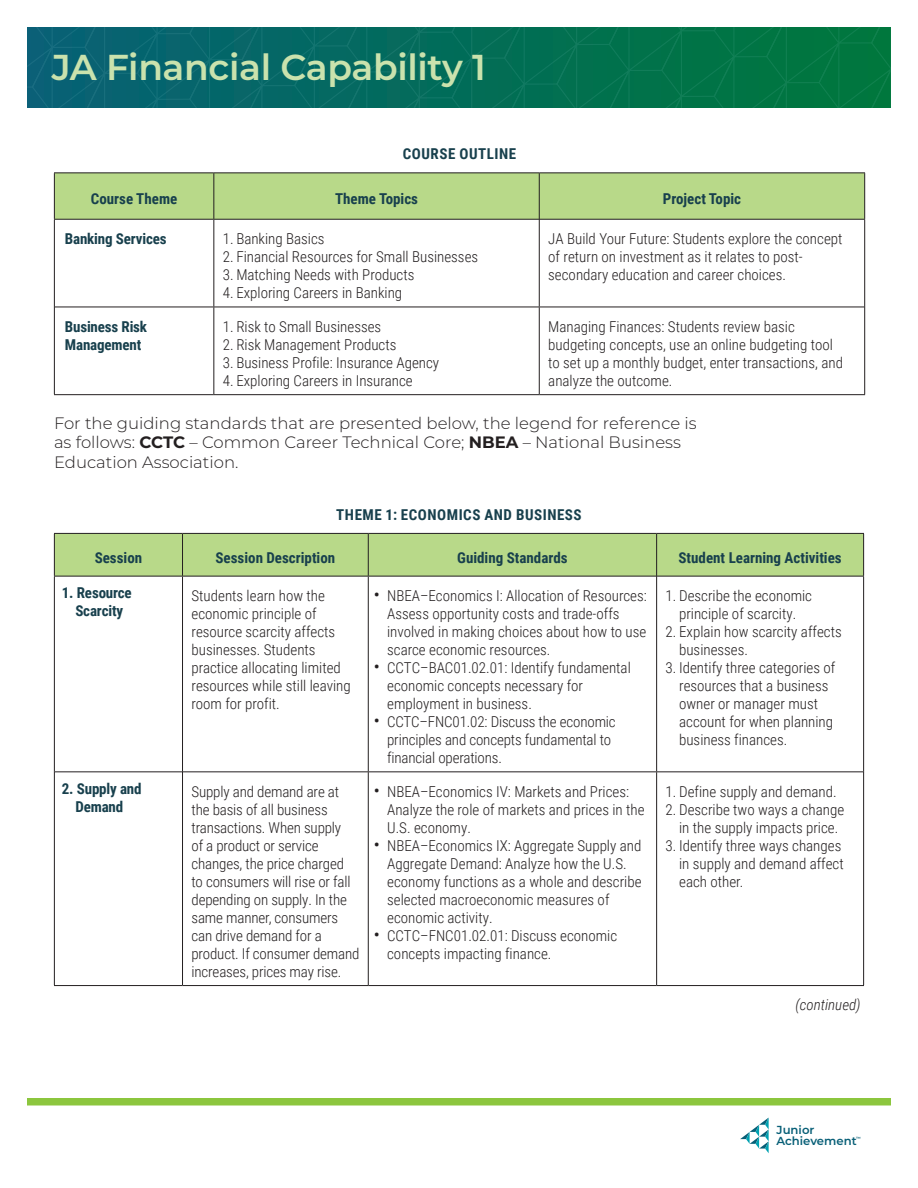
<style>
.page{position:relative;width:918px;height:1188px;background:#fff}
.page>*{position:absolute;margin:0;border:0;box-sizing:border-box;transform-origin:0 0}
.H2_smaller{font:600 36px "Montserrat";letter-spacing:-.01em;color:#cae2ad}
.Body{font:300 16.5px/19.5px "Montserrat";color:#231f20}
.table_body{font:300 15px/18px "Roboto Condensed";color:#231f20}
.table_col_head{font:700 15px "Roboto Condensed";color:#18404d}
.table_title{font:700 15px "Roboto Condensed";letter-spacing:.035em;color:#18404d}
.table_col_head_fl_No{font:700 15px/18px "Roboto Condensed";letter-spacing:-.01em;color:#18404d}
.table_col_head_fl_le{font:700 15px/18px "Roboto Condensed";letter-spacing:-.01em;color:#18404d;text-align:center}
.table_continued{font:italic 300 15px "Roboto Condensed";color:#231f20}
.t1{font:600 11.7px/11.7px "Montserrat";color:#085f77}
.t2{font:600 4.5px "Montserrat";color:#085f77}
.s1{font-weight:700}
.s2{font-weight:400;font-size:18px}
</style>
<div class="page">
<svg style="left:740px;top:1118px;width:29px;height:35px"></svg>
<div style="left:27px;top:1098px;width:864px;height:8px;background:#8cc63e"></div>
<svg style="left:27px;top:27px;width:864px;height:81px"></svg>
<div style="left:55px;top:173px;width:809px;height:46px;background:#b8d989"></div>
<hr style="left:213px;top:220px;width:1px;height:87px;background:#231f20">
<hr style="left:539px;top:220px;width:1px;height:87px;background:#231f20">
<hr style="left:213px;top:307px;width:1px;height:87px;background:#231f20">
<hr style="left:539px;top:307px;width:1px;height:87px;background:#231f20">
<hr style="left:55px;top:307px;width:159px;height:1px;background:#231f20">
<hr style="left:214px;top:307px;width:325px;height:1px;background:#231f20">
<hr style="left:539px;top:307px;width:325px;height:1px;background:#231f20">
<hr style="left:54px;top:220px;width:1px;height:87px;background:#231f20">
<hr style="left:864px;top:220px;width:1px;height:87px;background:#231f20">
<hr style="left:54px;top:307px;width:1px;height:87px;background:#231f20">
<hr style="left:864px;top:307px;width:1px;height:87px;background:#231f20">
<hr style="left:54px;top:394px;width:160px;height:1px;background:#231f20">
<hr style="left:214px;top:394px;width:325px;height:1px;background:#231f20">
<hr style="left:539px;top:394px;width:326px;height:1px;background:#231f20">
<hr style="left:54px;top:172px;width:160px;height:1px;background:#231f20">
<hr style="left:54px;top:173px;width:1px;height:46px;background:#231f20">
<hr style="left:214px;top:172px;width:325px;height:1px;background:#231f20">
<hr style="left:213px;top:173px;width:1px;height:46px;background:#231f20">
<hr style="left:539px;top:172px;width:326px;height:1px;background:#231f20">
<hr style="left:539px;top:173px;width:1px;height:46px;background:#231f20">
<hr style="left:54px;top:219px;width:160px;height:1px;background:#231f20">
<hr style="left:214px;top:219px;width:326px;height:1px;background:#231f20">
<hr style="left:864px;top:173px;width:1px;height:46px;background:#231f20">
<hr style="left:539px;top:219px;width:326px;height:1px;background:#231f20">
<div style="left:55px;top:534px;width:808px;height:42px;background:#b8d989"></div>
<hr style="left:368px;top:577px;width:1px;height:194px;background:#231f20">
<hr style="left:656px;top:577px;width:1px;height:194px;background:#231f20">
<hr style="left:368px;top:772px;width:1px;height:213px;background:#231f20">
<hr style="left:656px;top:772px;width:1px;height:213px;background:#231f20">
<hr style="left:55px;top:771px;width:127px;height:1px;background:#231f20">
<hr style="left:183px;top:771px;width:185px;height:1px;background:#231f20">
<hr style="left:368px;top:771px;width:289px;height:1px;background:#231f20">
<hr style="left:657px;top:771px;width:206px;height:1px;background:#231f20">
<hr style="left:182px;top:577px;width:1px;height:195px;background:#231f20">
<hr style="left:182px;top:772px;width:1px;height:213px;background:#231f20">
<hr style="left:54px;top:577px;width:1px;height:195px;background:#231f20">
<hr style="left:863px;top:577px;width:1px;height:195px;background:#231f20">
<hr style="left:54px;top:772px;width:1px;height:213px;background:#231f20">
<hr style="left:863px;top:772px;width:1px;height:213px;background:#231f20">
<hr style="left:54px;top:533px;width:129px;height:1px;background:#231f20">
<hr style="left:54px;top:534px;width:1px;height:42px;background:#231f20">
<hr style="left:183px;top:533px;width:185px;height:1px;background:#231f20">
<hr style="left:182px;top:534px;width:1px;height:42px;background:#231f20">
<hr style="left:368px;top:533px;width:289px;height:1px;background:#231f20">
<hr style="left:368px;top:534px;width:1px;height:42px;background:#231f20">
<hr style="left:657px;top:533px;width:207px;height:1px;background:#231f20">
<hr style="left:656px;top:534px;width:1px;height:42px;background:#231f20">
<hr style="left:54px;top:576px;width:129px;height:1px;background:#231f20">
<hr style="left:183px;top:576px;width:185px;height:1px;background:#231f20">
<hr style="left:368px;top:576px;width:289px;height:1px;background:#231f20">
<hr style="left:863px;top:534px;width:1px;height:42px;background:#231f20">
<hr style="left:656px;top:576px;width:208px;height:1px;background:#231f20">
<hr style="left:54px;top:985px;width:129px;height:1px;background:#231f20">
<hr style="left:183px;top:985px;width:185px;height:1px;background:#231f20">
<hr style="left:368px;top:985px;width:289px;height:1px;background:#231f20">
<hr style="left:657px;top:985px;width:207px;height:1px;background:#231f20">
<h2 class="H2_smaller" style="left:52px;top:42px;width:435px">JA Financial Capability 1</h2>
<p class="table_title" style="left:403px;top:144px;width:115px">COURSE OUTLINE</p>
<p class="table_col_head" style="left:91px;top:188px;width:88px">Course Theme</p>
<p class="table_col_head" style="left:335px;top:188px;width:85px">Theme Topics</p>
<p class="table_col_head" style="left:663px;top:188px;width:80px">Project Topic</p>
<p class="table_col_head_fl_No" style="left:65px;top:229px;width:103px">Banking Services</p>
<p class="table_body" style="left:223px;top:229px;width:103px">1. Banking Basics</p>
<p class="table_body" style="left:223px;top:247px;width:257px">2. Financial Resources for Small Businesses</p>
<p class="table_body" style="left:223px;top:265px;width:193px">3. Matching Needs with Products</p>
<p class="table_body" style="left:223px;top:283px;width:181px">4. Exploring Careers in Banking</p>
<p class="table_body" style="left:548px;top:229px;width:296px">JA Build Your Future: Students explore the concept of return on investment as it relates to post&shy;secondary education and career choices.</p>
<p class="table_body" style="left:548px;top:317px;width:296px">Managing Finances: Students review basic budgeting concepts, use an online budgeting tool to set up a monthly budget, enter transactions, and analyze the outcome.</p>
<p class="Body" style="left:54px;top:413px;width:644px">For the guiding standards that are presented below, the legend for reference is as follows: <span class="s1">CCTC</span> – Common Career Technical Core; <span class="s1">NBEA</span> – National Business<br>Education Association.</p>
<p class="table_col_head_fl_No" style="left:65px;top:317px;width:84px">Business Risk<br>Management</p>
<p class="table_body" style="left:223px;top:317px;width:160px">1. Risk to Small Businesses</p>
<p class="table_body" style="left:223px;top:335px;width:175px">2. Risk Management Products</p>
<p class="table_body" style="left:223px;top:353px;width:218px">3. Business Profile: Insurance Agency</p>
<p class="table_body" style="left:223px;top:371px;width:191px">4. Exploring Careers in Insurance</p>
<p class="table_title" style="left:336px;top:504px;width:247px">THEME 1: ECONOMICS AND BUSINESS</p>
<p class="table_col_head" style="left:95px;top:547px;width:49px">Session</p>
<p class="table_col_head" style="left:216px;top:547px;width:121px">Session Description</p>
<p class="table_col_head" style="left:457px;top:547px;width:112px">Guiding Standards</p>
<p class="table_col_head" style="left:679px;top:547px;width:165px">Student Learning Activities</p>
<p class="table_col_head_fl_le" style="left:62px;top:583px;width:71px">1. Resource<br>Scarcity</p>
<p class="table_body" style="left:192px;top:586px;width:161px">Students learn how the economic principle of resource scarcity affects businesses. Students practice allocating limited resources while still leaving room for profit.</p>
<p class="table_body" style="left:387px;top:586px;width:261px;text-indent:-14px"><span class="s2">•</span> NBEA–Economics I: Allocation of Resources:<br>Assess opportunity costs and trade-offs involved in making choices about how to use scarce economic resources.</p>
<p class="table_body" style="left:666px;top:586px;width:148px;text-align:center">1. Describe the economic principle of scarcity.</p>
<p class="table_body" style="left:679px;top:622px;width:164px;text-indent:-14px">2. Explain how scarcity affects businesses.</p>
<p class="table_body" style="left:679px;top:658px;width:158px;text-indent:-14px">3. Identify three categories of resources that a business owner or manager must account for when planning business finances.</p>
<p class="table_body" style="left:387px;top:658px;width:245px;text-indent:-14px"><span class="s2">•</span> CCTC–BAC01.02.01: Identify fundamental economic concepts necessary for employment in business.</p>
<p class="table_body" style="left:387px;top:712px;width:230px;text-indent:-14px"><span class="s2">•</span> CCTC–FNC01.02: Discuss the economic principles and concepts fundamental to financial operations.</p>
<p class="table_col_head_fl_le" style="left:62px;top:779px;width:81px">2. Supply and<br>Demand</p>
<p class="table_body" style="left:192px;top:782px;width:170px">Supply and demand are at the basis of all business transactions. When supply<br>of a product or service changes, the price charged<br>to consumers will rise or fall depending on supply. In the same manner, consumers can drive demand for a product. If consumer demand increases, prices may rise.</p>
<p class="table_body" style="left:387px;top:782px;width:259px;text-indent:-14px"><span class="s2">•</span> NBEA–Economics IV: Markets and Prices:<br>Analyze the role of markets and prices in the<br>U.S. economy.</p>
<p class="table_body" style="left:387px;top:836px;width:256px;text-indent:-14px"><span class="s2">•</span> NBEA–Economics IX: Aggregate Supply and Aggregate Demand: Analyze how the U.S. economy functions as a whole and describe selected macroeconomic measures of economic activity.</p>
<p class="table_body" style="left:387px;top:926px;width:232px;text-indent:-14px"><span class="s2">•</span> CCTC–FNC01.02.01: Discuss economic concepts impacting finance.</p>
<p class="table_body" style="left:666px;top:782px;width:173px">1. Define supply and demand.</p>
<p class="table_body" style="left:666px;top:800px;width:180px;text-align:center">2. Describe two ways a change in the supply impacts price.</p>
<p class="table_body" style="left:679px;top:836px;width:166px;text-indent:-14px">3. Identify three ways changes in supply and demand affect each other.</p>
<p class="table_continued" style="left:795px;top:994px;width:67px">(continued)</p>
<p class="t1" style="left:777px;top:1123px;width:82px">Junior<br>Achievement</p>
<p class="t2" style="left:856px;top:1135px;width:6px">™</p>
</div>
